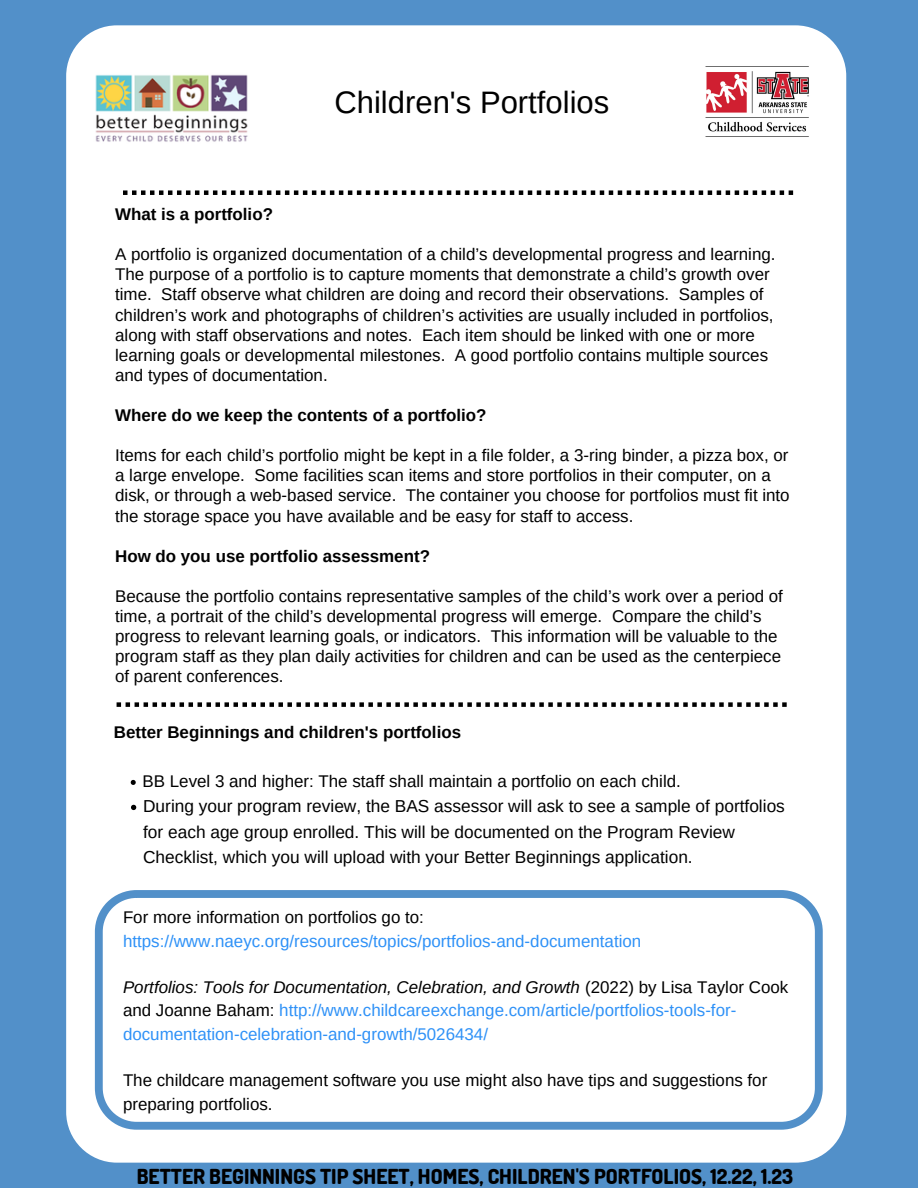
<style>
.page{position:relative;width:918px;height:1188px;background:#5290c9}
.page>*{position:absolute;margin:0;border:0;box-sizing:border-box;transform-origin:0 0}
.t1{font:31.05px "Arimo";color:#000}
.t2{font:800 20.55px "Dosis";color:#000}
.t3{font:17.25px/25.3px "Arimo";color:#000}
.t4{font:16.95px/20.1px "Arimo";color:#000}
.t5{font:16.95px/23.2px "Arimo";color:#2e91f7}
.t6{font:700 16.95px "Arimo";color:#000}
.s1{font-style:italic;color:#000}
.s2{color:#000}
</style>
<div class="page">
<div style="left:66px;top:25px;width:780px;height:1138px;background:#fff;border-radius:51px"></div>
<img style="left:95px;top:74px;width:153px;height:68px">
<img style="left:705px;top:66px;width:104px;height:71px">
<svg style="left:123px;top:190px;width:670px;height:5px"></svg>
<svg style="left:117px;top:702px;width:670px;height:5px"></svg>
<svg style="left:95px;top:890px;width:728px;height:240px"></svg>
<svg style="left:131px;top:780px;width:5px;height:5px"></svg>
<svg style="left:131px;top:805px;width:5px;height:5px"></svg>
<h1 class="t1" style="left:334px;top:84px;width:277px">Children's Portfolios</h1>
<p class="t6" style="left:115px;top:205px;width:159px">What is a portfolio?</p>
<p class="t4" style="left:115px;top:244px;width:662px">A portfolio is organized documentation of a child’s developmental progress and learning.<br>The purpose of a portfolio is to capture moments that demonstrate a child’s growth over time. Staff observe what children are doing and record their observations. Samples of children’s work and photographs of children’s activities are usually included in portfolios, along with staff observations and notes. Each item should be linked with one or more learning goals or developmental milestones. A good portfolio contains multiple sources and types of documentation.</p>
<p class="t6" style="left:115px;top:406px;width:373px">Where do we keep the contents of a portfolio?</p>
<p class="t4" style="left:115px;top:445px;width:676px">Items for each child’s portfolio might be kept in a file folder, a 3-ring binder, a pizza box, or a large envelope. Some facilities scan items and store portfolios in their computer, on a disk, or through a web-based service. The container you choose for portfolios must fit into the storage space you have available and be easy for staff to access.</p>
<p class="t6" style="left:115px;top:546px;width:316px">How do you use portfolio assessment?</p>
<p class="t4" style="left:115px;top:586px;width:669px">Because the portfolio contains representative samples of the child’s work over a period of time, a portrait of the child’s developmental progress will emerge. Compare the child’s progress to relevant learning goals, or indicators. This information will be valuable to the program staff as they plan daily activities for children and can be used as the centerpiece of parent conferences.</p>
<p class="t6" style="left:114px;top:722px;width:349px">Better Beginnings and children's portfolios</p>
<p class="t4" style="left:143px;top:771px;width:540px">BB Level 3 and higher: The staff shall maintain a portfolio on each child.</p>
<p class="t3" style="left:143px;top:794px;width:643px">During your program review, the BAS assessor will ask to see a sample of portfolios for each age group enrolled. This will be documented on the Program Review<br>Checklist, which you will upload with your Better Beginnings application.</p>
<p class="t4" style="left:123px;top:907px;width:302px">For more information on portfolios go to:</p>
<p class="t5" style="left:123px;top:929px;width:520px">https://www.naeyc.org/resources/topics/portfolios-and-documentation</p>
<p class="t5" style="left:123px;top:976px;width:667px"><span class="s1">Portfolios: Tools for Documentation, Celebration, and Growth</span> <span class="s2">(2022) by Lisa Taylor Cook and Joanne Baham:</span> http://www.childcareexchange.com/article/portfolios-tools-for&shy;documentation-celebration-and-growth/5026434/</p>
<p class="t4" style="left:123px;top:1069px;width:646px;line-height:23.2px">The childcare management software you use might also have tips and suggestions for preparing portfolios.</p>
<p class="t2" style="left:137px;top:1163px;width:658px">BETTER BEGINNINGS TIP SHEET, HOMES, CHILDREN'S PORTFOLIOS, 12.22, 1.23</p>
</div>
